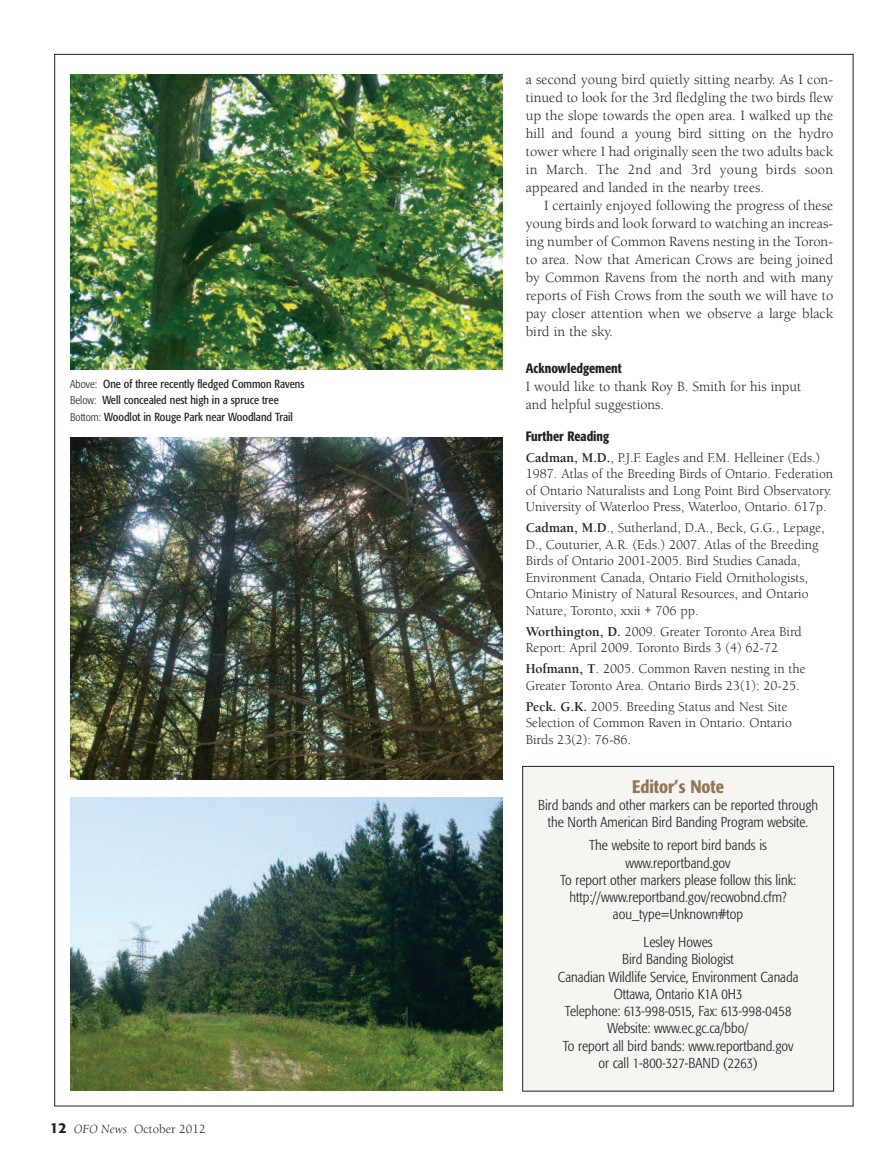
<style>
.page{position:relative;width:891px;height:1161px;background:#fff}
.page>*{position:absolute;margin:0;border:0;box-sizing:border-box;transform-origin:0 0}
.t1{font:500 condensed 18px "Formata";color:#90765a}
.t2{font:14.4px/18px "Berkeley";color:#231f20;text-align:justify}
.t3{font:300 condensed 14.25px/17.2px "Formata";color:#231f20;text-align:center}
.t4{font:13.8px/16.5px "Berkeley";color:#231f20}
.t5{font:500 condensed 13.5px "Formata";color:#231f20}
.t6{font:12.75px "Berkeley";color:#231f20}
.t7{font:condensed 11.7px/16.5px "Formata";color:#231f20}
.s1{font-weight:300;font-size:11.25px}
.s2{font-family:"Formata";font-weight:500;font-size:14.25px}
.s3{font-style:italic}
.s4{font-weight:700}
</style>
<div class="page">
<img style="left:71px;top:74px;width:432px;height:296px">
<img style="left:71px;top:797px;width:432px;height:293px">
<img style="left:71px;top:437px;width:431px;height:343px">
<div style="left:523px;top:766px;width:311px;height:325px;background:#f6f5f2"></div>
<div style="left:522px;top:766px;width:312px;height:326px;border:1px solid #231f20"></div>
<p class="t7" style="left:70px;top:376px;width:236px"><span class="s1">Above:</span> One of three recently fledged Common Ravens<br><span class="s1">Below:</span> Well concealed nest high in a spruce tree<br><span class="s1">Bottom:</span> Woodlot in Rouge Park near Woodland Trail</p>
<p class="t6" style="left:50px;top:1124px;width:157px"><span class="s2">12</span> <span class="s3">OFO News</span> October 2012</p>
<p class="t2" style="left:526px;top:71px;width:309px">a second young bird quietly sitting nearby. As I con&shy;tinued to look for the 3rd fledgling the two birds flew up the slope towards the open area. I walked up the hill and found a young bird sitting on the hydro tower where I had originally seen the two adults back in March. The 2nd and 3rd young birds soon appeared and landed in the nearby trees.</p>
<p class="t2" style="left:526px;top:197px;width:309px;text-indent:18px">I certainly enjoyed following the progress of these young birds and look forward to watching an increas&shy;ing number of Common Ravens nesting in the Toron&shy;to area. Now that American Crows are being joined by Common Ravens from the north and with many reports of Fish Crows from the south we will have to pay closer attention when we observe a large black bird in the sky.</p>
<p class="t5" style="left:526px;top:363px;width:97px">Acknowledgement</p>
<p class="t2" style="left:526px;top:379px;width:277px">I would like to thank Roy B. Smith for his input and helpful suggestions.</p>
<p class="t5" style="left:526px;top:431px;width:85px">Further Reading</p>
<p class="t4" style="left:526px;top:450px;width:309px"><span class="s4">Cadman, M.D.</span>, P.J.F. Eagles and F.M. Helleiner (Eds.)<br>1987. Atlas of the Breeding Birds of Ontario. Federation of Ontario Naturalists and Long Point Bird Observatory.<br>University of Waterloo Press, Waterloo, Ontario. 617p.</p>
<p class="t4" style="left:526px;top:521px;width:300px"><span class="s4">Cadman, M.D</span>., Sutherland, D.A., Beck, G.G., Lepage, D., Couturier, A.R. (Eds.) 2007. Atlas of the Breeding Birds of Ontario 2001-2005. Bird Studies Canada, Environment Canada, Ontario Field Ornithologists, Ontario Ministry of Natural Resources, and Ontario Nature, Toronto, xxii + 706 pp.</p>
<p class="t4" style="left:526px;top:624px;width:278px"><span class="s4">Worthington, D.</span> 2009. Greater Toronto Area Bird<br>Report: April 2009. Toronto Birds 3 (4) 62-72</p>
<p class="t4" style="left:526px;top:662px;width:281px"><span class="s4">Hofmann, T</span>. 2005. Common Raven nesting in the<br>Greater Toronto Area. Ontario Birds 23(1): 20-25.</p>
<p class="t4" style="left:526px;top:699px;width:268px"><span class="s4">Peck. G.K.</span> 2005. Breeding Status and Nest Site<br>Selection of Common Raven in Ontario. Ontario<br>Birds 23(2): 76-86.</p>
<h1 class="t1" style="left:632px;top:779px;width:93px">Editor’s Note</h1>
<p class="t3" style="left:538px;top:797px;width:281px">Bird bands and other markers can be reported through the North American Bird Banding Program website.</p>
<p class="t3" style="left:560px;top:838px;width:238px">The website to report bird bands is www.reportband.gov<br>To report other markers please follow this link: http://www.reportband.gov/recwobnd.cfm? aou_type=Unknown#top</p>
<p class="t3" style="left:558px;top:935px;width:242px">Lesley Howes<br>Bird Banding Biologist<br>Canadian Wildlife Service, Environment Canada<br>Ottawa, Ontario K1A 0H3<br>Telephone: 613-998-0515, Fax: 613-998-0458<br>Website: www.ec.gc.ca/bbo/<br>To report all bird bands: www.reportband.gov or call 1-800-327-BAND (2263)</p>
</div>
